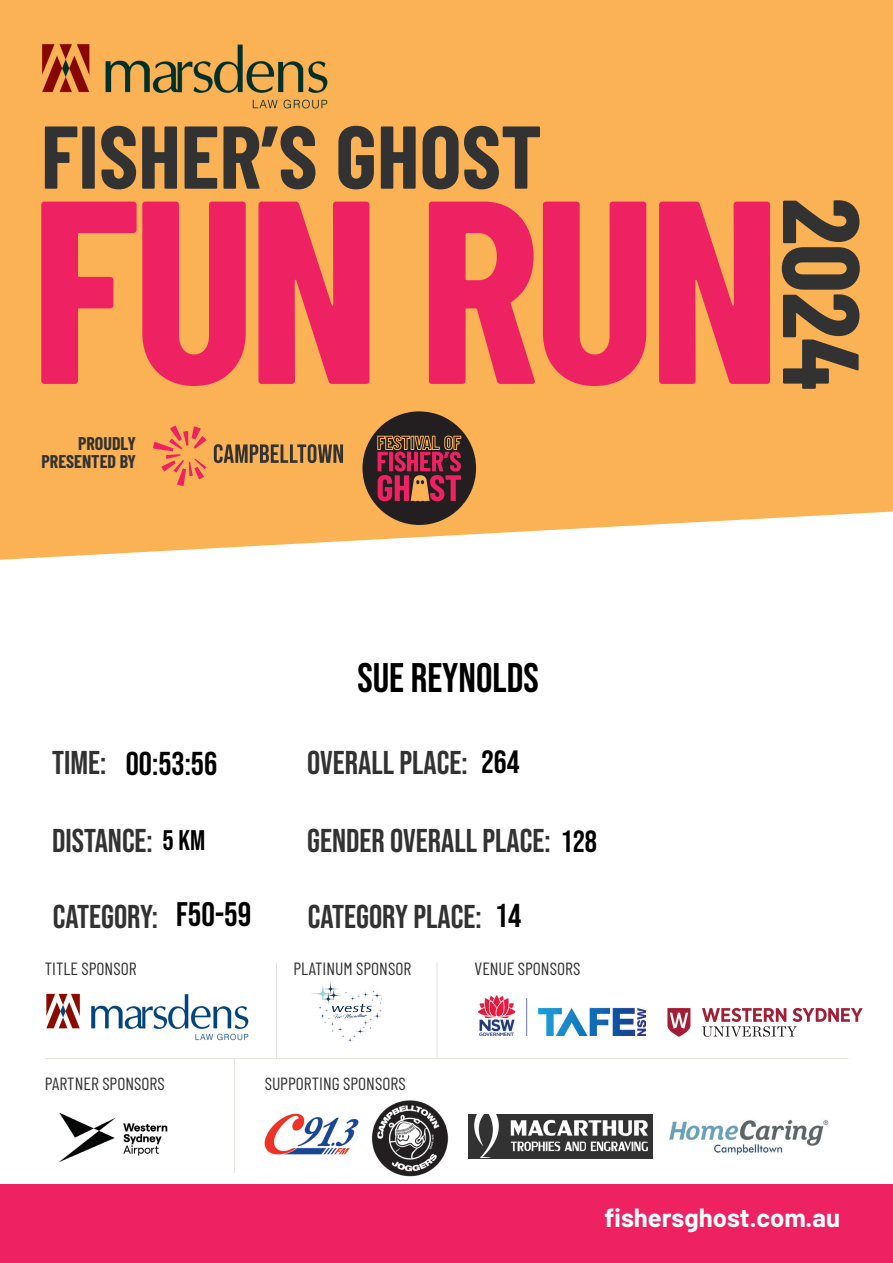
<style>
.page{position:relative;width:893px;height:1263px;background:#fff}
.page>*{position:absolute;margin:0;border:0;box-sizing:border-box;transform-origin:0 0}
.t1{font:700 108px "Barlow Condensed";color:#333233}
.t2{font:41.1px "Bebas Neue";color:#000}
.t3{font:33.9px "Bebas Neue";color:#000}
.t4{font:33px "Bebas Neue";color:#333233}
.t5{font:33px "Bebas Neue";color:#000}
.t6{font:28.2px "Bebas Neue";color:#000}
.t7{font:700 25.65px "Barlow";color:#fff}
.t8{font:700 18px/18px "Barlow Condensed";color:#333233;text-align:right}
.t9{font:17.7px "Barlow Condensed";color:#333233}
.s1{font-size:32.1px;color:#000}
.s2{font-size:30.6px;color:#000}
.s3{color:#000}
</style>
<div class="page">
<svg style="left:0;top:0;width:893px;height:560px;fill:#fbb254"></svg>
<div style="left:0;top:1184px;width:893px;height:79px;background:#ee2263"></div>
<svg style="left:45px;top:126px;width:495px;height:63px"></svg>
<img style="left:40px;top:40px;width:294px;height:74px">
<svg style="left:41px;top:202px;width:729px;height:184px;fill:#ee2263"></svg>
<div style="left:362px;top:411px;width:114px;height:114px;background:#231f20;border-radius:50%"></div>
<svg style="left:377px;top:435px;width:84px;height:66px"></svg>
<svg style="left:214px;top:444px;width:129px;height:19px"></svg>
<svg style="left:153px;top:425px;width:54px;height:61px"></svg>
<svg style="left:702px;top:1008px;width:161px;height:29px"></svg>
<svg style="left:667px;top:1008px;width:23px;height:29px"></svg>
<img style="left:479px;top:996px;width:166px;height:40px">
<img style="left:265px;top:1114px;width:93px;height:40px">
<hr style="left:45px;top:1058px;width:803px;height:1px;background:#e4e3de">
<hr style="left:234px;top:1059px;width:1px;height:114px;background:#e4e3de">
<img style="left:46px;top:993px;width:203px;height:48px">
<hr style="left:276px;top:963px;width:1px;height:96px;background:#e4e3de">
<img style="left:371px;top:1100px;width:78px;height:76px">
<img style="left:311px;top:981px;width:72px;height:61px">
<div style="left:468px;top:1114px;width:184px;height:44px;background:#333233"></div>
<img style="left:474px;top:1114px;width:174px;height:43px">
<hr style="left:436px;top:962px;width:1px;height:97px;background:#e4e3de">
<img style="left:59px;top:1112px;width:109px;height:51px">
<img style="left:669px;top:1120px;width:160px;height:35px">
<p class="t8" style="left:41px;top:434px;width:96px">PROUDLY<br>PRESENTED BY</p>
<h1 class="t1" style="left:898px;top:198px;width:194px;rotate:90deg">2024</h1>
<p class="t2" style="left:357px;top:654px;width:183px">SUE REYNOLDS</p>
<p class="t4" style="left:52px;top:744px;width:56px">TIME:</p>
<p class="t4" style="left:307px;top:744px;width:214px">OVERALL PLACE: <span class="s1">264</span></p>
<p class="t5" style="left:126px;top:745px;width:93px">00:53:56</p>
<p class="t4" style="left:52px;top:821px;width:102px">DISTANCE:</p>
<p class="t4" style="left:307px;top:821px;width:291px">GENDER OVERALL PLACE: <span class="s2">128</span></p>
<p class="t6" style="left:163px;top:824px;width:44px">5 km</p>
<p class="t3" style="left:176px;top:895px;width:77px">F50-59</p>
<p class="t4" style="left:53px;top:898px;width:107px">CATEGORY:</p>
<p class="t4" style="left:308px;top:898px;width:215px">CATEGORY PLACE: <span class="s3">14</span></p>
<p class="t9" style="left:45px;top:956px;width:93px">TITLE SPONSOR</p>
<p class="t9" style="left:293px;top:956px;width:119px">PLATINUM SPONSOR</p>
<p class="t9" style="left:45px;top:1070px;width:121px">PARTNER SPONSORS</p>
<p class="t9" style="left:265px;top:1070px;width:142px">SUPPORTING SPONSORS</p>
<p class="t9" style="left:475px;top:956px;width:107px">VENUE SPONSORS</p>
<p class="t7" style="left:604px;top:1199px;width:237px">fishersghost.com.au</p>
</div>
